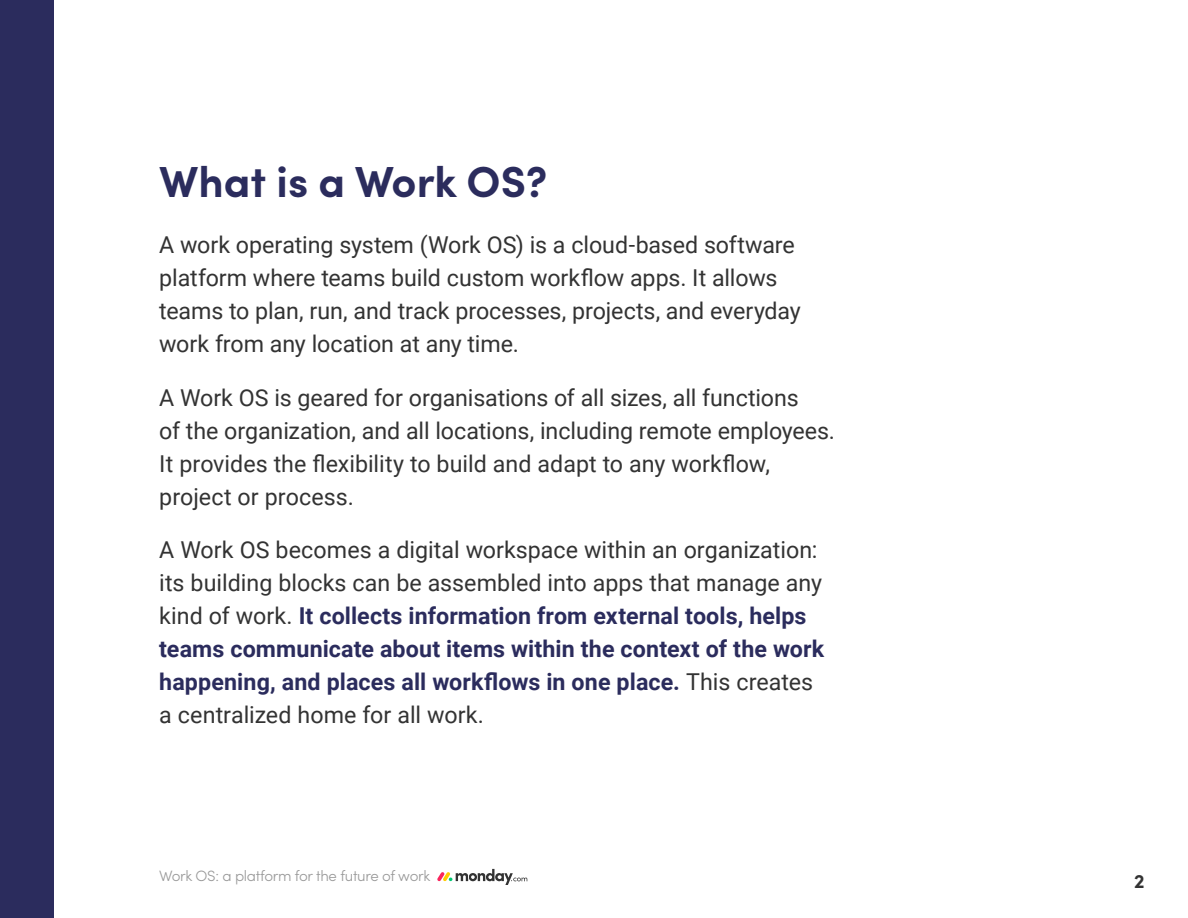
<style>
.page{position:relative;width:1188px;height:918px;background:#fff}
.page>*{position:absolute;margin:0;border:0;box-sizing:border-box;transform-origin:0 0}
.t1{font:700 43.5px "Sofia Pro";color:#2b2c5d}
.t2{font:23.25px/33px "Roboto";color:#333}
.t3{font:700 19.5px "Sofia Pro";color:#333}
.t4{font:300 15px "Sofia Pro";letter-spacing:-.02em;color:#999}
.s1{font-weight:700;color:#2b2c5d}
</style>
<div class="page">
<svg style="left:437px;top:869px;width:90px;height:16px"></svg>
<div style="left:0;top:0;width:54px;height:918px;background:#2b2c5d"></div>
<h1 class="t1" style="left:159px;top:149px;width:389px">What is a Work OS?</h1>
<p class="t2" style="left:159px;top:228px;width:643px">A work operating system (Work OS) is a cloud-based software platform where teams build custom workflow apps It. allows teams to plan, run, and track processes, projects, and everyday work from any location at any time.</p>
<p class="t2" style="left:159px;top:380px;width:677px">A Work OS is geared for organisations of all sizes, all functions<br>of the organization, and all locations, including remote employees.<br>It provides the flexibility to build and adapt to any workflow, project or process.</p>
<p class="t2" style="left:159px;top:532px;width:666px">A Work OS becomes a digital workspace within an organization: its building blocks can be assembled into apps that manage any kind of work <span class="s1">It</span>. <span class="s1">collects information from external tools, helps teams communicate about items within the context of the work happening, and places all workflows in one place.</span> This creates a centralized home for all work.</p>
<p class="t4" style="left:159px;top:865px;width:273px">Work OS a: platform for the future of work</p>
<p class="t3" style="left:1134px;top:866px;width:12px">2</p>
</div>
